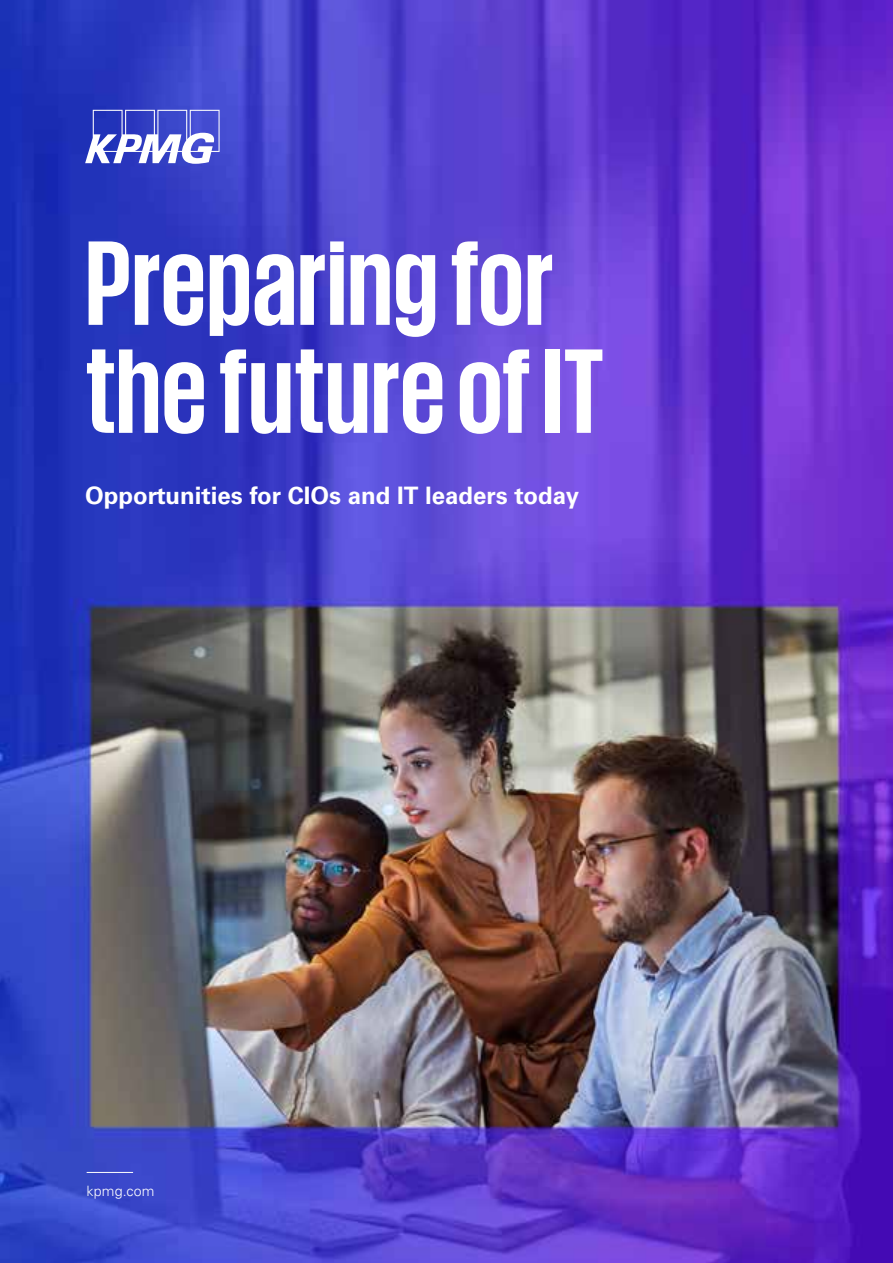
<style>
.page{position:relative;width:893px;height:1263px;background:#fff}
.page>*{position:absolute;margin:0;border:0;box-sizing:border-box;transform-origin:0 0}
.t1{font:700 123px/108px "KPMG";color:#fff}
.t2{font:700 24px "Univers LT Std";color:#fff}
.t3{font:300 14.25px "Univers LT Std";letter-spacing:.005em;color:#fff}
</style>
<div class="page">
<img style="left:0;top:0;width:893px;height:1263px">
<hr style="left:87px;top:1172px;width:46px;height:1px;background:#fff">
<svg style="left:85px;top:110px;width:135px;height:54px"></svg>
<h1 class="t1" style="left:85px;top:226px;width:521px">Preparing for the future of IT</h1>
<p class="t2" style="left:85px;top:482px;width:495px">Opportunities for CIOs and IT leaders today</p>
<p class="t3" style="left:87px;top:1183px;width:69px">kpmg.com</p>
</div>
